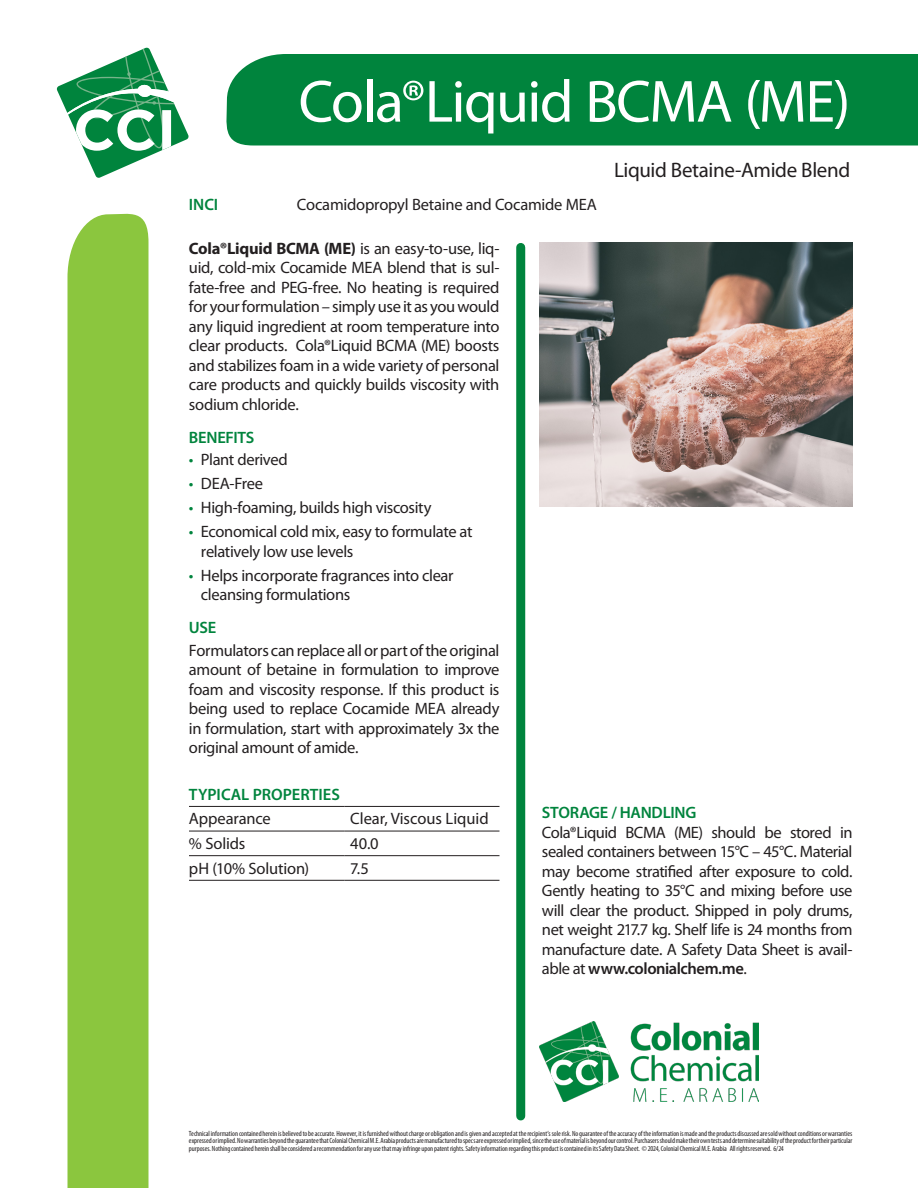
<style>
.page{position:relative;width:918px;height:1188px;background:#fff}
.page>*{position:absolute;margin:0;border:0;box-sizing:border-box;transform-origin:0 0}
.t1{font:60px "Myriad Pro";letter-spacing:-.025em;color:#fff}
.t2{font:21px "Myriad Pro";letter-spacing:-.015em;color:#231f20}
.t3{font:16.5px/19.5px "Myriad Pro";letter-spacing:-.02em;color:#231f20;text-align:justify}
.t4{font:600 16.5px "Myriad Pro";letter-spacing:-.015em;color:#00843d}
.t5{font:16.5px "Myriad Pro";color:#231f20}
.t6{font:condensed 7.5px/7.5px "Myriad Pro";letter-spacing:-.005em;color:#231f20;text-align:justify}
.s1{font-weight:700}
.s2{color:#00843d}
.s3{font-weight:600}
</style>
<div class="page">
<div style="left:226px;top:54px;width:692px;height:92px;background:#00843d"></div>
<svg style="left:56px;top:47px;width:133px;height:131px"></svg>
<div style="left:68px;top:213px;width:80px;height:975px;background:#8bc63e"></div>
<div style="left:516px;top:247px;width:9px;height:869px;background:#00843d"></div>
<hr style="left:344px;top:806px;width:155px;height:1px;background:#231f20">
<hr style="left:189px;top:831px;width:155px;height:1px;background:#231f20">
<hr style="left:344px;top:831px;width:155px;height:1px;background:#231f20">
<hr style="left:189px;top:855px;width:155px;height:1px;background:#231f20">
<hr style="left:344px;top:855px;width:155px;height:1px;background:#231f20">
<hr style="left:189px;top:880px;width:155px;height:1px;background:#231f20">
<hr style="left:344px;top:880px;width:155px;height:1px;background:#231f20">
<hr style="left:189px;top:806px;width:155px;height:1px;background:#231f20">
<img style="left:540px;top:1022px;width:219px;height:79px">
<img style="left:540px;top:243px;width:312px;height:264px">
<p class="t1" style="left:299px;top:65px;width:553px">Cola®Liquid BCMA (ME)</p>
<p class="t2" style="left:614px;top:157px;width:238px">Liquid Betaine-Amide Blend</p>
<p class="t4" style="left:189px;top:194px;width:31px">INCI</p>
<p class="t3" style="left:297px;top:194px;width:302px">Cocamidopropyl Betaine and Cocamide MEA</p>
<p class="t3" style="left:189px;top:238px;width:312px"><span class="s1">Cola®Liquid BCMA (ME)</span> is an easy-to-use, liq&shy;uid, cold-mix Cocamide MEA blend that is sul&shy;fate-free and PEG-free. No heating is required for your formulation – simply use it as you would any liquid ingredient at room temperature into clear products. Cola®Liquid BCMA (ME) boosts and stabilizes foam in a wide variety of personal care products and quickly builds viscosity with sodium chloride.</p>
<p class="t4" style="left:189px;top:427px;width:67px">BENEFITS</p>
<p class="t3" style="left:189px;top:450px;width:100px"><span class="s2">•</span> Plant derived</p>
<p class="t3" style="left:189px;top:474px;width:76px"><span class="s2">•</span> DEA-Free</p>
<p class="t3" style="left:189px;top:498px;width:244px"><span class="s2">•</span> High-foaming, builds high viscosity</p>
<p class="t3" style="left:201px;top:522px;width:273px;text-indent:-12px"><span class="s2">•</span> Economical cold mix, easy to formulate at relatively low use levels</p>
<p class="t3" style="left:201px;top:565px;width:254px;text-indent:-12px"><span class="s2">•</span> Helps incorporate fragrances into clear cleansing formulations</p>
<p class="t4" style="left:189px;top:617px;width:29px">USE</p>
<p class="t3" style="left:189px;top:640px;width:312px">Formulators can replace all or part of the original amount of betaine in formulation to improve foam and viscosity response. If this product is being used to replace Cocamide MEA already in formulation, start with approximately 3x the original amount of amide.</p>
<p class="t4" style="left:189px;top:784px;width:152px">TYPICAL PROPERTIES</p>
<p class="t3" style="left:189px;top:809px;width:83px">Appearance</p>
<p class="t5" style="left:350px;top:809px;width:140px">Clear, Viscous Liquid</p>
<p class="t3" style="left:189px;top:833px;width:58px">% Solids</p>
<p class="t3" style="left:350px;top:833px;width:30px">40.0</p>
<p class="t3" style="left:189px;top:858px;width:122px">pH (10% Solution)</p>
<p class="t3" style="left:350px;top:858px;width:20px">7.5</p>
<p class="t4" style="left:542px;top:802px;width:156px">STORAGE / HANDLING</p>
<p class="t3" style="left:542px;top:822px;width:312px">Cola®Liquid BCMA (ME) should be stored in sealed containers between 15°C – 45°C. Material may become stratified after exposure to cold.<br>Gently heating to 35°C and mixing before use will clear the product. Shipped in poly drums, net weight 217.7 kg. Shelf life is 24 months from manufacture date. A Safety Data Sheet is avail&shy;able at <span class="s3">www.colonialchem.me</span>.</p>
<p class="t6" style="left:189px;top:1129px;width:665px">Technical information contained herein is believed to be accurate. However, it is furnished without charge or obligation and is given and accepted at the recipient’s sole risk. No guarantee of the accuracy of the information is made and the products discussed are sold without conditions or warranties expressed or implied. No warranties beyond the guarantee that Colonial Chemical M.E. Arabia products are manufactured to specs are expressed or implied, since the use of material is beyond our control. Purchasers should make their own tests and determine suitability of the product for their particular purposes. Nothing contained herein shall be considered a recommendation for any use that may infringe upon patent rights. Safety information regarding this product is contained in its Safety Data Sheet. © 2024, Colonial Chemical M.E. Arabia All rights reserved. 6/24</p>
</div>
